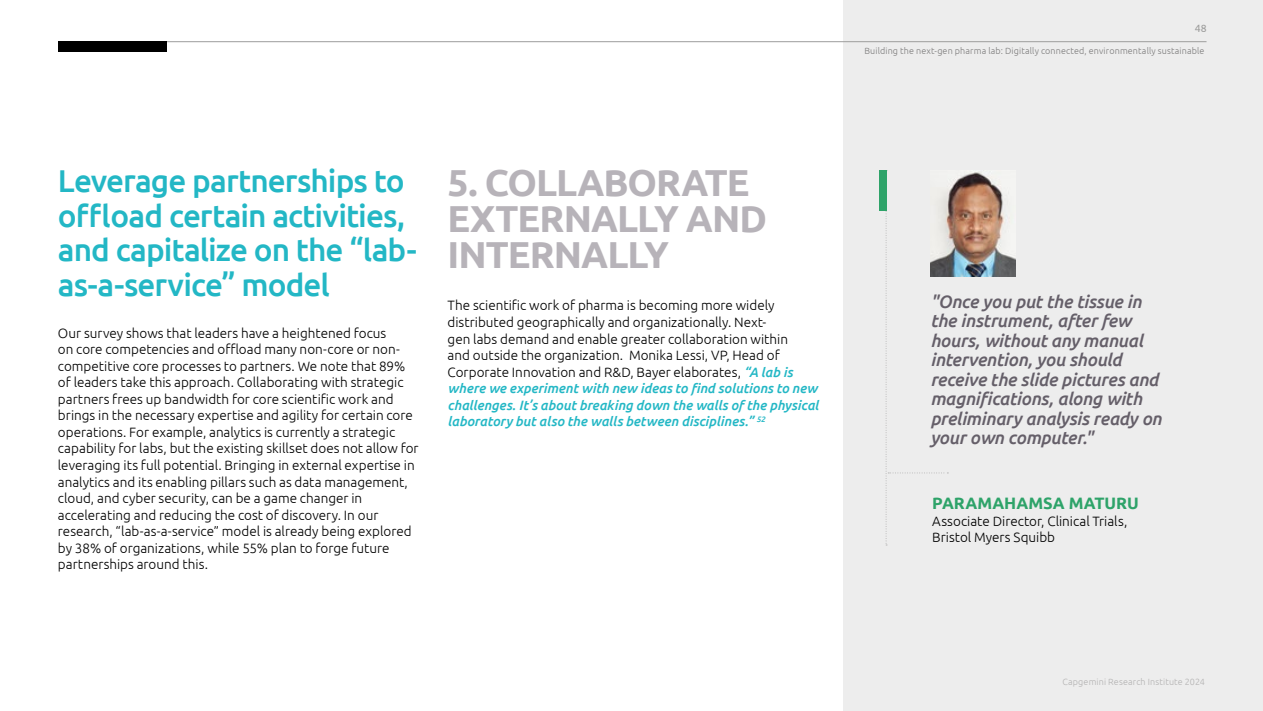
<style>
.page{position:relative;width:1263px;height:711px;background:#fff}
.page>*{position:absolute;margin:0;border:0;box-sizing:border-box;transform-origin:0 0}
.t1{font:700 37.5px/36px "Ubuntu";letter-spacing:-.025em;color:#b7b3b9}
.t2{font:500 31.5px/34.5px "Ubuntu";letter-spacing:-.03em;color:#23b7c5}
.t3{font:italic 500 18px/19.5px "Ubuntu";letter-spacing:-.015em;color:#655f69}
.t4{font:700 16.5px "Ubuntu";color:#2ea369}
.t5{font:300 13.5px/16.5px "Ubuntu";color:#000}
.t6{font:10.5px "Ubuntu";color:#9d9d9c}
.t7{font:300 9px "Ubuntu";letter-spacing:.015em;color:#7c7b7b}
.t8{font:300 9px "Ubuntu";letter-spacing:.015em;color:#b3b2b2}
.s1{font-weight:500;font-style:italic;color:#23b7c5}
</style>
<div class="page">
<div style="left:843px;top:0;width:420px;height:710px;background:#ededed"></div>
<svg style="left:886px;top:170px;width:62px;height:375px"></svg>
<div style="left:879px;top:170px;width:7px;height:40px;background:#2ea369"></div>
<img style="left:931px;top:170px;width:85px;height:106px">
<hr style="left:58px;top:41px;width:1148px;height:1px;background:#9d9d9c">
<div style="left:58px;top:41px;width:109px;height:11px;background:#000"></div>
<h2 class="t2" style="left:58px;top:162px;width:360px">Leverage partnerships to offload certain activities, and capitalize on the “lab&shy;as-a-service” model</h2>
<p class="t5" style="left:58px;top:324px;width:362px">Our survey shows that leaders have a heightened focus<br>on core competencies and offload many non-core or non&shy;competitive core processes to partners. We note that 89% of leaders take this approach. Collaborating with strategic partners frees up bandwidth for core scientific work and brings in the necessary expertise and agility for certain core operations. For example, analytics is currently a strategic capability for labs, but the existing skillset does not allow for leveraging its full potential. Bringing in external expertise in analytics and its enabling pillars such as data management, cloud, and cyber security, can be a game changer in accelerating and reducing the cost of discovery. In our research, “lab-as-a-service” model is already being explored by 38% of organizations, while 55% plan to forge future partnerships around this.</p>
<h1 class="t1" style="left:448px;top:164px;width:321px">5. COLLABORATE<br>EXTERNALLY AND<br>INTERNALLY</h1>
<p class="t5" style="left:448px;top:297px;width:372px">The scientific work of pharma is becoming more widely distributed geographically and organizationally. Next-<br>gen labs demand and enable greater collaboration within<br>and outside the organization. Monika Lessi, VP, Head of Corporate Innovation and R&amp;D, Bayer elaborates, <span class="s1">“A lab is where we experiment with new ideas to find solutions to new challenges. It’s about breaking down the walls of the physical laboratory but also the walls between disciplines.”</span> <sup>52</sup></p>
<p class="t6" style="left:1195px;top:21px;width:14px">48</p>
<p class="t7" style="left:864px;top:45px;width:342px">Building the next-gen pharma lab: Digitally connected, environmentally sustainable</p>
<h3 class="t3" style="left:930px;top:291px;width:233px">"Once you put the tissue in the instrument, after few hours, without any manual intervention, you should receive the slide pictures and magnifications, along with preliminary analysis ready on your own computer."</h3>
<p class="t4" style="left:932px;top:493px;width:208px">PARAMAHAMSA MATURU</p>
<p class="t5" style="left:932px;top:512px;width:197px">Associate Director, Clinical Trials,<br>Bristol Myers Squibb</p>
<p class="t8" style="left:1062px;top:676px;width:144px">Capgemini Research Institute 2024</p>
</div>
